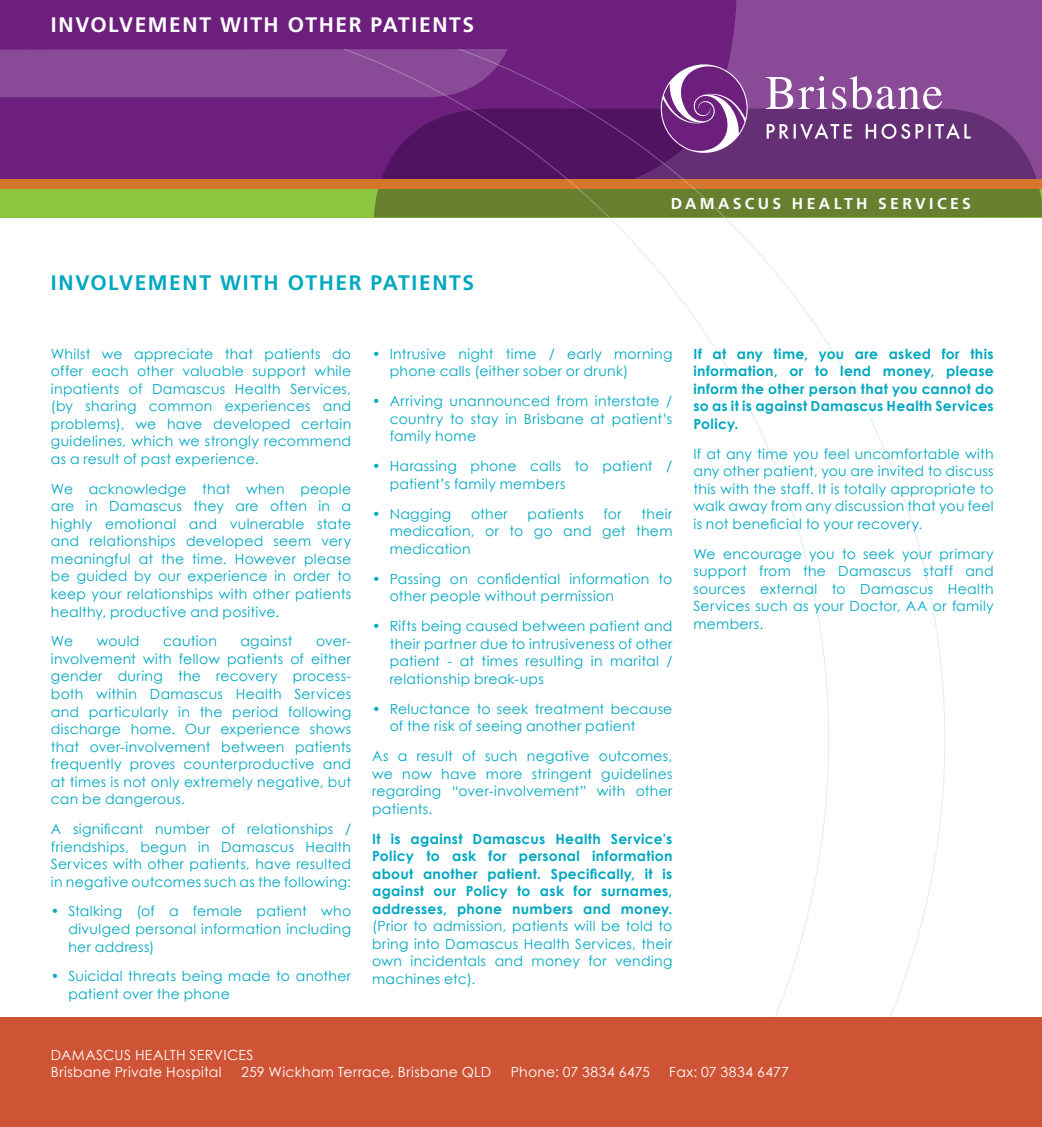
<style>
.page{position:relative;width:1042px;height:1127px;background:#fff}
.page>*{position:absolute;margin:0;border:0;box-sizing:border-box;transform-origin:0 0}
.t1{font:700 21px "Frutiger LT Std";letter-spacing:.08em;color:#00a8c1}
.t2{font:700 21px "Frutiger LT Std";letter-spacing:.075em;color:#fff}
.t3{font:700 15.75px "Frutiger LT Std";letter-spacing:.215em;color:#fff}
.t4{font:14px/17.5px "Century Gothic";letter-spacing:.02em;color:#00a8c1;text-align:justify}
.t5{font:700 14px/17.5px "Century Gothic";letter-spacing:.02em;color:#00a8c1;text-align:justify}
.t6{font:14px/17.5px "Century Gothic";letter-spacing:.025em;color:#fff}
</style>
<div class="page">
<div style="left:737px;top:0;width:305px;height:108px;background:#894b97"></div>
<svg style="left:0;top:0;width:737px;height:179px;background:#752e85"></svg>
<div style="left:0;top:187px;width:1042px;height:30px;background:#8bc63e"></div>
<svg style="left:725px;top:108px;width:317px;height:109px;background:#684c61"></svg>
<div style="left:0;top:179px;width:1042px;height:10px;background:#d4772d"></div>
<svg style="left:725px;top:59px;width:27px;height:99px;background:#8e5a9b"></svg>
<svg style="left:766px;top:123px;width:205px;height:17px"></svg>
<svg style="left:766px;top:76px;width:176px;height:33px"></svg>
<svg style="left:609px;top:3px;width:116px;height:213px;background:#713870"></svg>
<svg style="left:82px;top:2px;width:527px;height:216px;background:#76426e"></svg>
<svg style="left:476px;top:216px;width:353px;height:801px"></svg>
<div style="left:0;top:1017px;width:1042px;height:109px;background:#cf5335"></div>
<div style="left:0;top:0;width:558px;height:50px;background:#6c1f7d"></div>
<h1 class="t2" style="left:51px;top:12px;width:425px">INVOLVEMENT WITH OTHER PATIENTS</h1>
<h1 class="t1" style="left:51px;top:270px;width:73px">INVOLVEME</h1>
<h1 class="t1" style="left:182px;top:270px;width:73px">NT WITH</h1>
<h1 class="t1" style="left:288px;top:270px;width:33px">OTHER</h1>
<h1 class="t1" style="left:370px;top:270px;width:25px">PATIE</h1>
<h1 class="t1" style="left:432px;top:270px;width:30px">NTS</h1>
<p class="t3" style="left:671px;top:195px;width:301px">DAMASCUS HEALTH SERVICES</p>
<p class="t4" style="left:51px;top:345px;width:302px">Whilst we appreciate that patients do offer each other valuable support while inpatients of Damascus Health Services, (by sharing common experiences and problems), we have developed certain guidelines, which we strongly recommend as a result of past experience.</p>
<p class="t4" style="left:51px;top:480px;width:302px">We acknowledge that when people are in Damascus they are often in a highly emotional and vulnerable state and relationships developed seem very meaningful at the time. However please be guided by our experience in order to keep your relationships with other patients healthy, productive and positive.</p>
<p class="t4" style="left:51px;top:632px;width:24px">We</p>
<p class="t4" style="left:97px;top:632px;width:44px">would</p>
<p class="t4" style="left:163px;top:632px;width:55px">caution</p>
<p class="t4" style="left:240px;top:632px;width:54px">against</p>
<p class="t4" style="left:51px;top:632px;width:302px;text-indent:265px">over&shy;involvement with fellow patients of either gender during the recovery process&shy;both within Damascus Health Services and particularly in the period following discharge home. Our experience shows that over-involvement between patients frequently proves counterproductive and at times is not only extremely negative, but can be dangerous.</p>
<p class="t4" style="left:51px;top:819px;width:302px">A significant number of relationships / friendships, begun in Damascus Health Services with other patients, have resulted in negative outcomes such as the following:</p>
<p class="t4" style="left:68px;top:902px;width:284px;text-indent:-17px">• Stalking (of a female patient who divulged personal information including her address)</p>
<p class="t4" style="left:68px;top:967px;width:284px;text-indent:-17px">• Suicidal threats being made to another patient over the phone</p>
<p class="t4" style="left:390px;top:345px;width:284px;text-indent:-18px">• Intrusive night time / early morning phone calls (either sober or drunk)</p>
<p class="t4" style="left:390px;top:392px;width:284px;text-indent:-18px">• Arriving unannounced from interstate / country to stay in Brisbane at patient’s family home</p>
<p class="t4" style="left:390px;top:457px;width:284px;text-indent:-18px">• Harassing phone calls to patient / patient’s family members</p>
<p class="t4" style="left:372px;top:504px;width:81px">• Nagging</p>
<p class="t4" style="left:471px;top:504px;width:38px">other</p>
<p class="t4" style="left:528px;top:504px;width:58px">patients</p>
<p class="t4" style="left:603px;top:504px;width:20px">for</p>
<p class="t4" style="left:390px;top:504px;width:284px;text-indent:252px">their medication, or to go and get them medication</p>
<p class="t4" style="left:390px;top:569px;width:284px;text-indent:-18px">• Passing on confidential information to other people without permission</p>
<p class="t4" style="left:390px;top:617px;width:284px;text-indent:-18px">• Rifts being caused between patient and their partner due to intrusiveness of other patient - at times resulting in marital / relationship break-ups</p>
<p class="t4" style="left:390px;top:699px;width:284px;text-indent:-18px">• Reluctance to seek treatment because of the risk of seeing another patient</p>
<p class="t4" style="left:372px;top:746px;width:302px">As a result of such negative outcomes, we now have more stringent guidelines regarding “over-involvement” with other patients.</p>
<p class="t5" style="left:372px;top:829px;width:302px">It is against Damascus Health Service’s Policy to ask for personal information about another patient. Specifically, it is against our Policy to ask for surnames, addresses, phone numbers and money.</p>
<p class="t4" style="left:372px;top:916px;width:302px">(Prior to admission, patients will be told to bring into Damascus Health Services, their own incidentals and money for vending machines etc).</p>
<p class="t5" style="left:693px;top:344px;width:302px">If at any time, you are asked for this information, or to lend money, please inform the other person that you cannot do so as it is against Damascus Health Services Policy.</p>
<p class="t4" style="left:693px;top:445px;width:302px">If at any time you feel uncomfortable with any other patient, you are invited to discuss this with the staff. It is totally appropriate to walk away from any discussion that you feel is not beneficial to your recovery.</p>
<p class="t4" style="left:693px;top:544px;width:302px">We encourage you to seek your primary support from the Damascus staff and sources external to Damascus Health Services such as your Doctor, AA or family members.</p>
<p class="t6" style="left:51px;top:1045px;width:204px">DAMASCUS HEALTH SERVICES<br>Brisbane Private Hospital</p>
<p class="t6" style="left:241px;top:1062px;width:252px">259 Wickham Terrace, Brisbane QLD</p>
<p class="t6" style="left:511px;top:1062px;width:141px">Phone: 07 3834 6475</p>
<p class="t6" style="left:669px;top:1062px;width:121px">Fax: 07 3834 6477</p>
</div>
